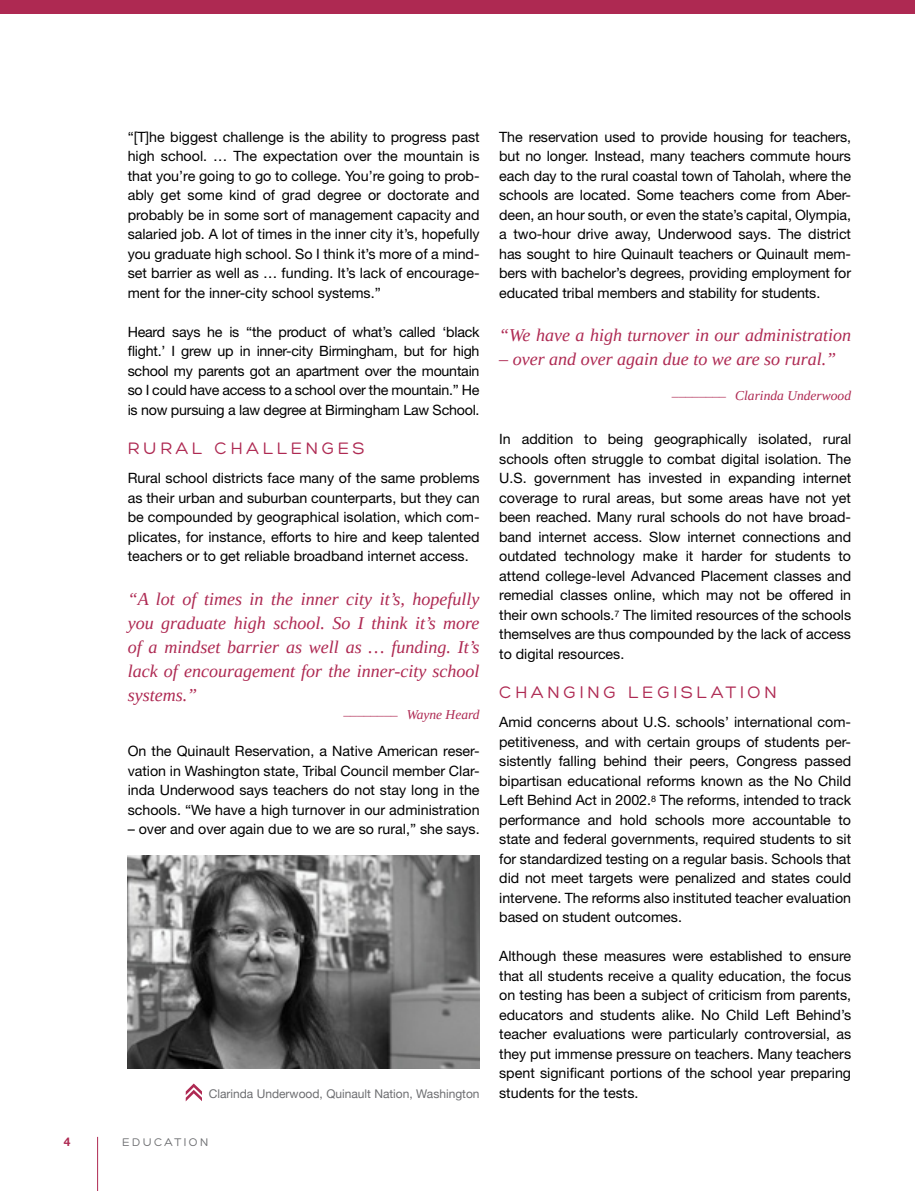
<style>
.page{position:relative;width:915px;height:1191px;background:#fff}
.page>*{position:absolute;margin:0;border:0;box-sizing:border-box;transform-origin:0 0}
.t1{font:italic 18px/24px "Tinos";color:#ae2952;text-align:justify}
.t2{font:18px "Hero";letter-spacing:.2em;color:#ae2952}
.t3{font:14.25px/19.5px "Helvetica Neue LT Std";color:#000;text-align:justify}
.t4{font:italic 13.5px "Tinos";color:#ae2952}
.t5{font:12px "Helvetica Neue";color:#6d6e71}
.t6{font:12px "Hero";letter-spacing:.2em;color:#6d6e71}
.t7{font:700 12px "Helvetica Neue";color:#ae2952}
</style>
<div class="page">
<hr style="left:97px;top:1136px;width:1px;height:55px;background:#ae2952">
<img style="left:128px;top:855px;width:351px;height:213px">
<svg style="left:186px;top:1083px;width:16px;height:18px"></svg>
<div style="left:0;top:0;width:914px;height:13px;background:#ae2952"></div>
<p class="t3" style="left:128px;top:127px;width:353px">“[T]he biggest challenge is the ability to progress past high school. … The expectation over the mountain is that you’re going to go to college. You’re going to prob&shy;ably get some kind of grad degree or doctorate and probably be in some sort of management capacity and salaried job. A lot of times in the inner city it’s, hopefully you graduate high school. So I think it’s more of a mind&shy;set barrier as well as … funding. It’s lack of encourage&shy;ment for the inner-city school systems.”</p>
<p class="t3" style="left:128px;top:322px;width:353px">H eard says he is “the product of what’s called ‘black flight.’ I grew up in inner-city Birmingham, but for high school my parents got an apartment over the mountain so I could have access to a school over the mountain.” H e is now pursuing a law degree at Birmingham Law School.</p>
<p class="t2" style="left:128px;top:439px;width:238px">RURAL CHALLENGES</p>
<p class="t3" style="left:128px;top:468px;width:353px">Rural school districts face many of the same problems as their urban and suburban counterparts, but they can be compounded by geographical isolation, which com&shy;plicates, for instance, efforts to hire and keep talented teachers or to get reliable broadband internet access.</p>
<p class="t1" style="left:128px;top:586px;width:353px">“A lot of times in the inner city it’s, hopefully you graduate high school. So I think it’s more of a mindset barrier as well as … funding. It’s lack of encouragement for the inner-city school systems.”</p>
<p class="t4" style="left:342px;top:713px;width:55px">¯¯¯¯¯¯¯¯</p>
<p class="t4" style="left:406px;top:705px;width:74px">Wayne Heard</p>
<p class="t3" style="left:128px;top:741px;width:353px">On the Quinault Reservation, a Native American reser&shy;vation in Washington state, Tribal Council member Clar&shy;inda Underwood says teachers do not stay long in the schools. “We have a high turnover in our administration</p>
<p class="t3" style="left:128px;top:819px;width:353px">– over and over again due to we are so rural,” she says.</p>
<p class="t5" style="left:208px;top:1087px;width:272px">Clarinda Underwood, Quinault Nation, Washington</p>
<p class="t7" style="left:64px;top:1134px;width:8px">4</p>
<p class="t6" style="left:122px;top:1136px;width:88px">EDUCATION</p>
<p class="t3" style="left:499px;top:127px;width:353px">The reservation used to provide housing for teachers, but no longer. Instead, many teachers commute hours each day to the rural coastal town of Taholah, where the schools are located. Some teachers come from Aber&shy;deen, an hour south, or even the state’s capital, Olympia, a two-hour drive away, Underwood says. The district has sought to hire Quinault teachers or Quinault mem&shy;bers with bachelor’s degrees, providing employment for educated tribal members and stability for students.</p>
<p class="t1" style="left:499px;top:323px;width:353px">“We have a high turnover in our administration</p>
<p class="t1" style="left:499px;top:347px;width:338px">– over and over again due to we are so rural.”</p>
<p class="t4" style="left:670px;top:394px;width:55px">¯¯¯¯¯¯¯¯</p>
<p class="t4" style="left:735px;top:387px;width:117px">Clarinda Underwood</p>
<p class="t3" style="left:499px;top:429px;width:353px">In addition to being geographically isolated, rural schools often struggle to combat digital isolation. The U.S. government has invested in expanding internet coverage to rural areas, but some areas have not yet been reached. M any rural schools do not have broad&shy;band internet access. Slow internet connections and outdated technology make it harder for students to attend college-level Advanced Placement classes and remedial classes online, which may not be offered in their own schools.<sup>7</sup> The limited resources of the schools themselves are thus compounded by the lack of access to digital resources.</p>
<p class="t2" style="left:499px;top:682px;width:279px">CHANGING LEGISLATION</p>
<p class="t3" style="left:499px;top:712px;width:353px">Amid concerns about U.S. schools’ international com&shy;petitiveness, and with certain groups of students per&shy;sistently falling behind their peers, Congress passed bipartisan educational reforms known as the No Child Left Behind Act in 2002.<sup>8</sup> The reforms, intended to track performance and hold schools more accountable to state and federal governments, required students to sit for standardized testing on a regular basis. Schools that did not meet targets were penalized and states could intervene. The reforms also instituted teacher evaluation based on student outcomes.</p>
<p class="t3" style="left:499px;top:946px;width:353px">Although these measures were established to ensure that all students receive a quality education, the focus on testing has been a subject of criticism from parents, educators and students alike. No Child Left Behind’s teacher evaluations were particularly controversial, as they put immense pressure on teachers. M any teachers spent significant portions of the school year preparing students for the tests.</p>
</div>
